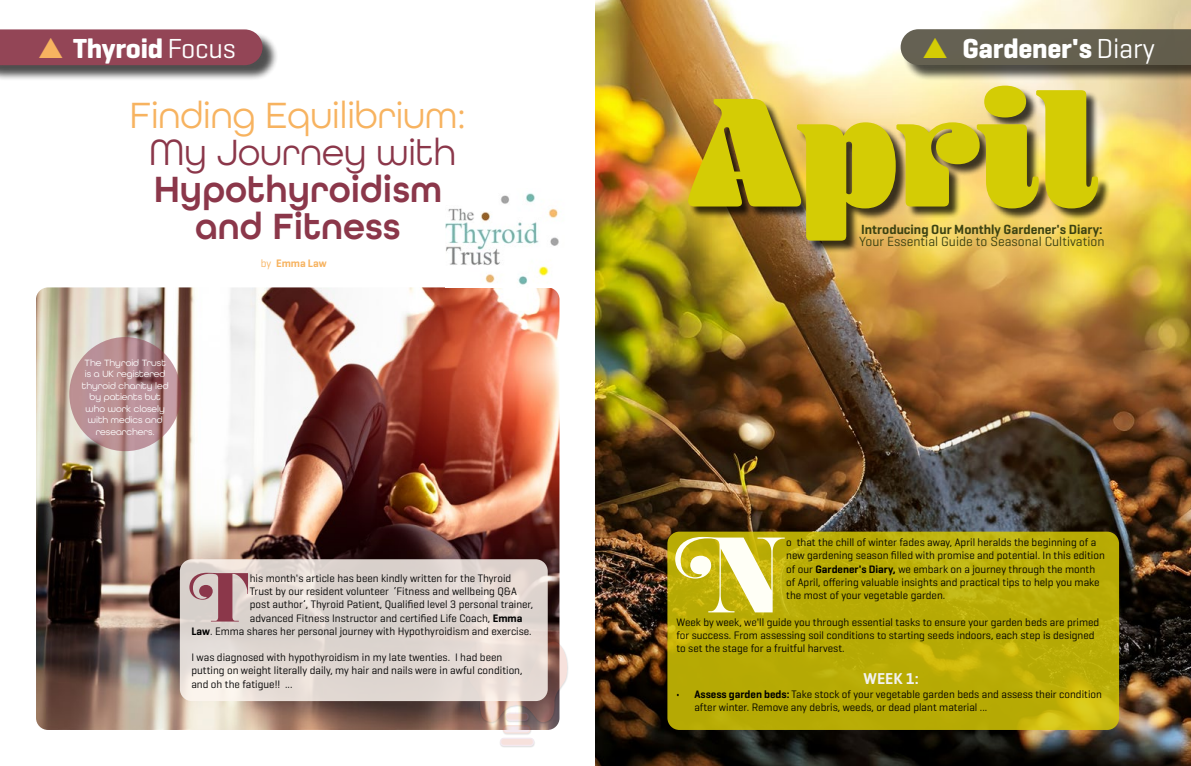
<style>
.page{position:relative;width:1191px;height:766px;background:#fff}
.page>*{position:absolute;margin:0;border:0;box-sizing:border-box;transform-origin:0 0}
.t1{font:900 161.7px "Blenny";color:#d4cc05}
.t2{font:93.5px "Eloquent JF Pro";color:#fffff6}
.t3{font:60.5px "Eloquent JF Pro";color:#8b374a}
.t4{font:600 38.5px/36.9px "All Round Gothic";color:#8b374a;text-align:center}
.t5{font:38.5px "All Round Gothic";color:#f7b360}
.t6{font:38.5px "All Round Gothic";color:#8b374a}
.t7{font:700 28px "Geogrotesque";letter-spacing:-.01em;color:#fff}
.t8{font:600 16px "Geogrotesque";color:#f2f2f2}
.t9{font:13.5px "Geogrotesque";color:#3b4212}
.t10{font:600 13.5px "Geogrotesque";color:#3b4212}
.t11{font:11px/13.2px "Geogrotesque";color:#000}
.t12{font:600 11px "Geogrotesque";color:#f7b360}
.t13{font:9.6px/11.5px "All Round Gothic";color:#fff;text-align:center}
.s1{font-weight:400}
.s2{font-weight:600}
</style>
<div class="page">
<img style="left:595px;top:0;width:596px;height:765px">
<div style="left:689px;top:87px;width:421px;height:166px;background:#000;opacity:.75"></div>
<div style="left:903px;top:31px;width:288px;height:50px;background:#000;opacity:.75"></div>
<svg style="left:667px;top:531px;width:452px;height:198px;background:#baac07"></svg>
<img style="left:36px;top:287px;width:523px;height:442px">
<svg style="left:69px;top:337px;width:112px;height:114px;background:#b4898e"></svg>
<div style="left:467px;top:641px;width:102px;height:106px;background:#000;opacity:.75"></div>
<svg style="left:467px;top:641px;width:100px;height:105px"></svg>
<div style="left:0;top:32px;width:278px;height:49px;background:#000;opacity:.75"></div>
<svg style="left:180px;top:559px;width:368px;height:141px;background:#e0d7d2"></svg>
<img style="left:445px;top:193px;width:114px;height:92px">
<div style="left:900px;top:29px;width:291px;height:36px;background:#656151"></div>
<div style="left:0;top:29px;width:262px;height:36px;background:#934556"></div>
<h3 class="t7" style="left:73px;top:31px;width:164px">Thyroid <span class="s1">Focus</span></h3>
<h3 class="t5" style="left:130px;top:93px;width:338px">Finding Equilibrium:</h3>
<h3 class="t6" style="left:150px;top:129px;width:308px">My Journey with</h3>
<h3 class="t4" style="left:154px;top:171px;width:290px">Hypothyroidism and Fitness</h3>
<p class="t12" style="left:261px;top:257px;width:67px"><span class="s1">by</span> Emma Law</p>
<p class="t13" style="left:82px;top:356px;width:88px">The Thyroid Trust is a UK registered thyroid charity led by patients but who work closely with medics and researchers.</p>
<h3 class="t3" style="left:189px;top:565px;width:62px">T</h3>
<p class="t11" style="left:250px;top:571px;width:263px">his month's article has been kindly written for the Thyroid</p>
<p class="t11" style="left:250px;top:584px;width:269px">Trust by our resident volunteer ‘Fitness and wellbeing Q&amp;A</p>
<p class="t11" style="left:250px;top:597px;width:285px">post author’, Thyroid Patient, Qualified level 3 personal trainer,</p>
<p class="t11" style="left:250px;top:610px;width:274px">advanced Fitness Instructor and certified Life Coach, <span class="s2">Emma</span></p>
<p class="t11" style="left:191px;top:624px;width:342px"><span class="s2">Law</span>. Emma shares her personal journey with Hypothyroidism and exercise.</p>
<p class="t11" style="left:191px;top:650px;width:333px">I was diagnosed with hypothyroidism in my late twenties. I had been putting on weight literally daily, my hair and nails were in awful condition, and oh the fatigue!! ...</p>
<h3 class="t7" style="left:962px;top:31px;width:194px">Gardener's <span class="s1">Diary</span></h3>
<h1 class="t1" style="left:688px;top:56px;width:412px">April</h1>
<p class="t10" style="left:861px;top:220px;width:243px">Introducing Our Monthly Gardener's Diary:</p>
<p class="t9" style="left:859px;top:233px;width:247px">Your Essential Guide to Seasonal Cultivation</p>
<h2 class="t2" style="left:674px;top:525px;width:113px">N</h2>
<p class="t11" style="left:786px;top:535px;width:320px">o that the chill of winter fades away, April heralds the beginning of a new gardening season filled with promise and potential. In this edition of our <span class="s2">Gardener's Diary,</span> we embark on a journey through the month of April, offering valuable insights and practical tips to help you make the most of your vegetable garden.</p>
<p class="t11" style="left:676px;top:614px;width:424px">Week by week, we'll guide you through essential tasks to ensure your garden beds are primed for success. From assessing soil conditions to starting seeds indoors, each step is designed to set the stage for a fruitful harvest.</p>
<h3 class="t8" style="left:863px;top:668px;width:57px">WEEK 1:</h3>
<p class="t11" style="left:694px;top:686px;width:409px;text-indent:-18px"><span class="s2">• Assess garden beds:</span> Take stock of your vegetable garden beds and assess their condition after winter. Remove any debris, weeds, or dead plant material ...</p>
</div>
